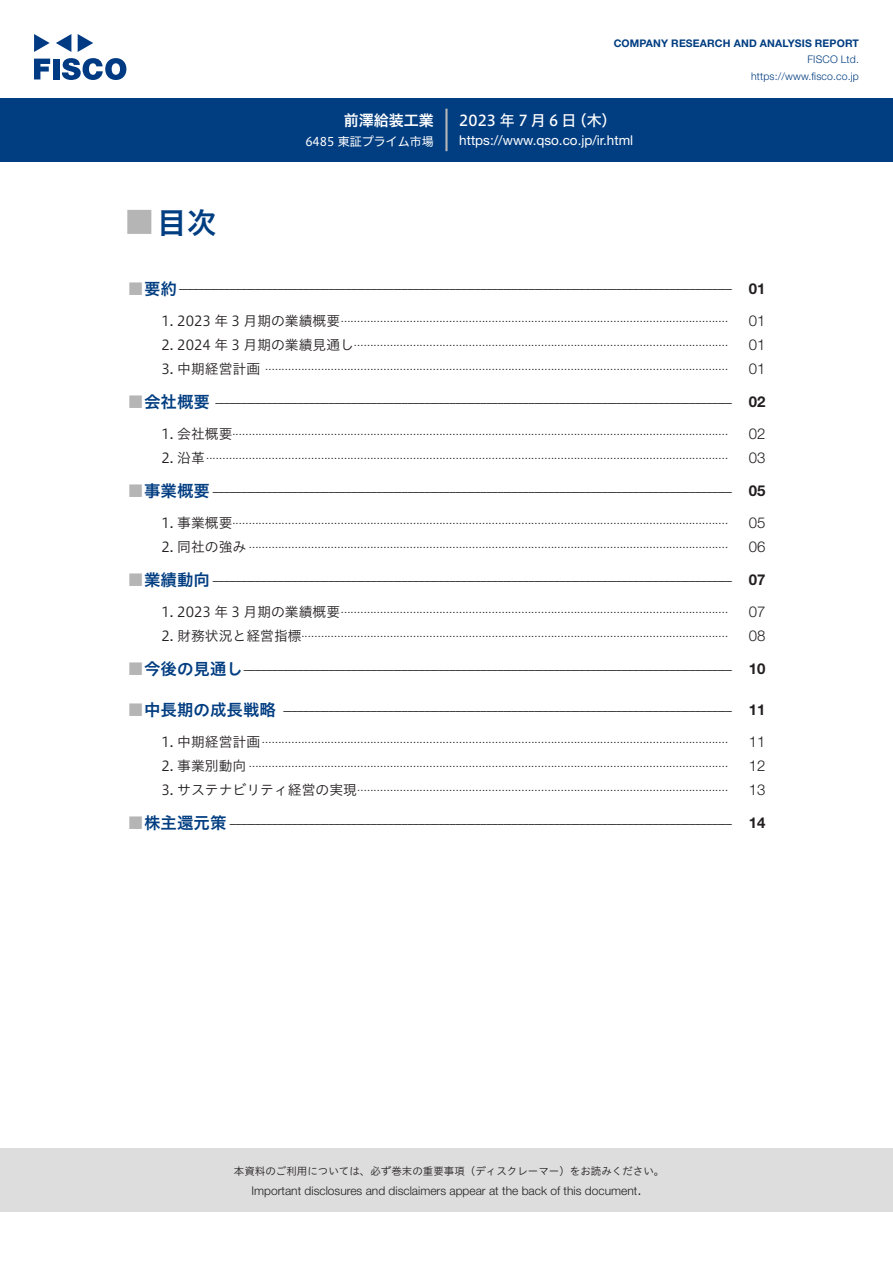
<style>
.page{position:relative;width:893px;height:1263px;background:#fff}
.page>*{position:absolute;margin:0;border:0;box-sizing:border-box;transform-origin:0 0}
.t1{font:30px "Hiragino UD Sans Std N W6";color:#003d81}
.t2{font:24px "Hiragino UD Sans Std W6";color:#b5b5b6}
.t3{font:16.5px "Hiragino UD Sans Std W6";color:#003d81}
.t4{font:300 15px "Helvetica Neue LT Std";color:#231f20}
.t5{font:700 15px "Helvetica Neue LT Std";color:#231f20}
.t6{font:15px "Hiragino UD Sans F Std N W5";letter-spacing:.215em;color:#fff}
.t7{font:15px "Hiragino UD Sans F Std N W6";color:#fff}
.t8{font:13.8px "Hiragino UD Sans Std W3";color:#231f20}
.t9{font:13.5px "Helvetica Neue LT Std";color:#fff}
.t10{font:12px "Hiragino UD Sans Std W3";color:#231f20}
.t11{font:300 12px "Helvetica Neue LT Std";color:#231f20}
.t12{font:12px "Hiragino UD Sans F Std N W4";color:#fff}
.t13{font:10.5px "Hiragino UD Sans Std W3";color:#231f20}
.t14{font:700 10.5px "Helvetica Neue LT Std";letter-spacing:.015em;color:#003d81}
.t15{font:300 10.5px/16.5px "Helvetica Neue LT Std";letter-spacing:.015em;color:#003d81;text-align:right}
.t16{font:9px "Hiragino UD Sans Std W3";color:#231f20}
.s1{color:#b5b5b6}
</style>
<div class="page">
<div style="left:0;top:1148px;width:893px;height:64px;background:#ddd"></div>
<svg style="left:34px;top:59px;width:16px;height:20px"></svg>
<div style="left:53px;top:59px;width:6px;height:20px;background:#003a83"></div>
<svg style="left:62px;top:58px;width:64px;height:22px"></svg>
<svg style="left:34px;top:34px;width:16px;height:18px"></svg>
<svg style="left:78px;top:34px;width:15px;height:18px"></svg>
<svg style="left:56px;top:34px;width:15px;height:18px"></svg>
<div style="left:0;top:98px;width:893px;height:64px;background:#003d81"></div>
<hr style="left:445px;top:109px;width:3px;height:42px;background:#b5b5b6">
<h2 class="t2" style="left:128px;top:204px;width:25px">█</h2>
<h1 class="t1" style="left:157px;top:199px;width:61px">目次</h1>
<h3 class="t7" style="left:344px;top:109px;width:92px">前澤給装工業</h3>
<h3 class="t12" style="left:305px;top:132px;width:130px">6485 東証プライム市場</h3>
<p class="t14" style="left:614px;top:37px;width:247px">COMPANY RESEARCH AND ANALYSIS REPORT</p>
<p class="t15" style="left:751px;top:51px;width:109px">FISCO Ltd. https://www.fisco.co j p.</p>
<h3 class="t6" style="left:459px;top:109px;width:119px">2023年7月6日</h3>
<h3 class="t6" style="left:572px;top:109px;width:46px">（木(</h3>
<h3 class="t9" style="left:459px;top:132px;width:175px">https://www.qso.co j p. .i r/ html</h3>
<h3 class="t3" style="left:128px;top:276px;width:51px"><span class="s1">■</span>要約</h3>
<h3 class="t10" style="left:177px;top:280px;width:557px">-----------------------------------------------------------------------------------------------------------------------------------------------------------------------------------------------------</h3>
<h3 class="t8" style="left:162px;top:310px;width:180px">1. 2023 年 3 月期の業績概要</h3>
<p class="t16" style="left:341px;top:312px;width:388px">......................................................................................................................</p>
<h3 class="t8" style="left:162px;top:334px;width:194px">2. 2024 年 3 月期の業績見通し</h3>
<p class="t16" style="left:354px;top:336px;width:375px">..................................................................................................................</p>
<h3 class="t8" style="left:162px;top:358px;width:100px">3. 中期経営計画</h3>
<p class="t16" style="left:266px;top:360px;width:464px">.............................................................................................................................................</p>
<h3 class="t3" style="left:128px;top:389px;width:84px"><span class="s1">■</span>会社概要</h3>
<h3 class="t10" style="left:214px;top:393px;width:520px">----------------------------------------------------------------------------------------------------------------------------------------------------------------------------------------</h3>
<h3 class="t8" style="left:162px;top:423px;width:73px">1. 会社概要</h3>
<p class="t16" style="left:233px;top:425px;width:497px">.......................................................................................................................................................</p>
<h3 class="t8" style="left:162px;top:447px;width:45px">2. 沿革</h3>
<p class="t16" style="left:206px;top:449px;width:523px">...............................................................................................................................................................</p>
<h3 class="t3" style="left:128px;top:478px;width:84px"><span class="s1">■</span>事業概要</h3>
<h3 class="t10" style="left:210px;top:482px;width:524px">-----------------------------------------------------------------------------------------------------------------------------------------------------------------------------------------</h3>
<h3 class="t8" style="left:162px;top:512px;width:73px">1. 事業概要</h3>
<p class="t16" style="left:233px;top:514px;width:497px">.......................................................................................................................................................</p>
<h3 class="t8" style="left:162px;top:536px;width:86px">2. 同社の強み</h3>
<p class="t16" style="left:249px;top:538px;width:480px">..................................................................................................................................................</p>
<h3 class="t3" style="left:128px;top:567px;width:84px"><span class="s1">■</span>業績動向</h3>
<h3 class="t10" style="left:210px;top:571px;width:524px">-----------------------------------------------------------------------------------------------------------------------------------------------------------------------------------------</h3>
<h3 class="t8" style="left:162px;top:601px;width:180px">1. 2023 年 3 月期の業績概要</h3>
<p class="t16" style="left:341px;top:603px;width:388px">......................................................................................................................</p>
<h3 class="t8" style="left:162px;top:625px;width:142px">2. 財務状況と経営指標</h3>
<p class="t16" style="left:302px;top:627px;width:428px">..................................................................................................................................</p>
<h3 class="t3" style="left:128px;top:656px;width:117px"><span class="s1">■</span>今後の見通し</h3>
<h3 class="t10" style="left:243px;top:660px;width:491px">------------------------------------------------------------------------------------------------------------------------------------------------------------------------------</h3>
<h3 class="t3" style="left:128px;top:697px;width:150px"><span class="s1">■</span>中長期の成長戦略</h3>
<h3 class="t10" style="left:280px;top:701px;width:454px">----------------------------------------------------------------------------------------------------------------------------------------------------------------</h3>
<h3 class="t8" style="left:162px;top:731px;width:100px">1. 中期経営計画</h3>
<p class="t16" style="left:262px;top:733px;width:467px">..............................................................................................................................................</p>
<h3 class="t8" style="left:162px;top:755px;width:86px">2. 事業別動向</h3>
<p class="t16" style="left:249px;top:757px;width:480px">..................................................................................................................................................</p>
<h3 class="t8" style="left:162px;top:779px;width:197px">3. サステナビリティ経営の実現</h3>
<p class="t16" style="left:358px;top:781px;width:372px">.................................................................................................................</p>
<h3 class="t3" style="left:128px;top:810px;width:101px"><span class="s1">■</span>株主還元策</h3>
<h3 class="t10" style="left:227px;top:814px;width:508px">-----------------------------------------------------------------------------------------------------------------------------------------------------------------------------------</h3>
<h3 class="t5" style="left:749px;top:279px;width:18px">01</h3>
<h3 class="t4" style="left:749px;top:311px;width:18px">01</h3>
<h3 class="t4" style="left:749px;top:335px;width:18px">01</h3>
<h3 class="t4" style="left:749px;top:359px;width:18px">01</h3>
<h3 class="t5" style="left:749px;top:392px;width:18px">02</h3>
<h3 class="t4" style="left:749px;top:424px;width:18px">02</h3>
<h3 class="t4" style="left:749px;top:448px;width:18px">03</h3>
<h3 class="t5" style="left:749px;top:481px;width:18px">05</h3>
<h3 class="t4" style="left:749px;top:513px;width:18px">05</h3>
<h3 class="t4" style="left:749px;top:537px;width:18px">06</h3>
<h3 class="t5" style="left:749px;top:570px;width:18px">07</h3>
<h3 class="t4" style="left:749px;top:602px;width:18px">07</h3>
<h3 class="t4" style="left:749px;top:626px;width:18px">08</h3>
<h3 class="t5" style="left:749px;top:659px;width:18px">10</h3>
<h3 class="t5" style="left:749px;top:700px;width:18px">11</h3>
<h3 class="t4" style="left:749px;top:732px;width:18px">11</h3>
<h3 class="t4" style="left:749px;top:756px;width:18px">12</h3>
<h3 class="t4" style="left:749px;top:780px;width:18px">13</h3>
<h3 class="t5" style="left:749px;top:813px;width:18px">14</h3>
<p class="t13" style="left:234px;top:1163px;width:432px">本資料のご利用については、必ず巻末の重要事項（ディスクレーマー）をお読みください。</p>
<h3 class="t4" style="left:637px;top:1180px;width:6px">.</h3>
<h3 class="t11" style="left:251px;top:1183px;width:387px">Important disclosures and disclaimers appear at the back of this document</h3>
</div>
